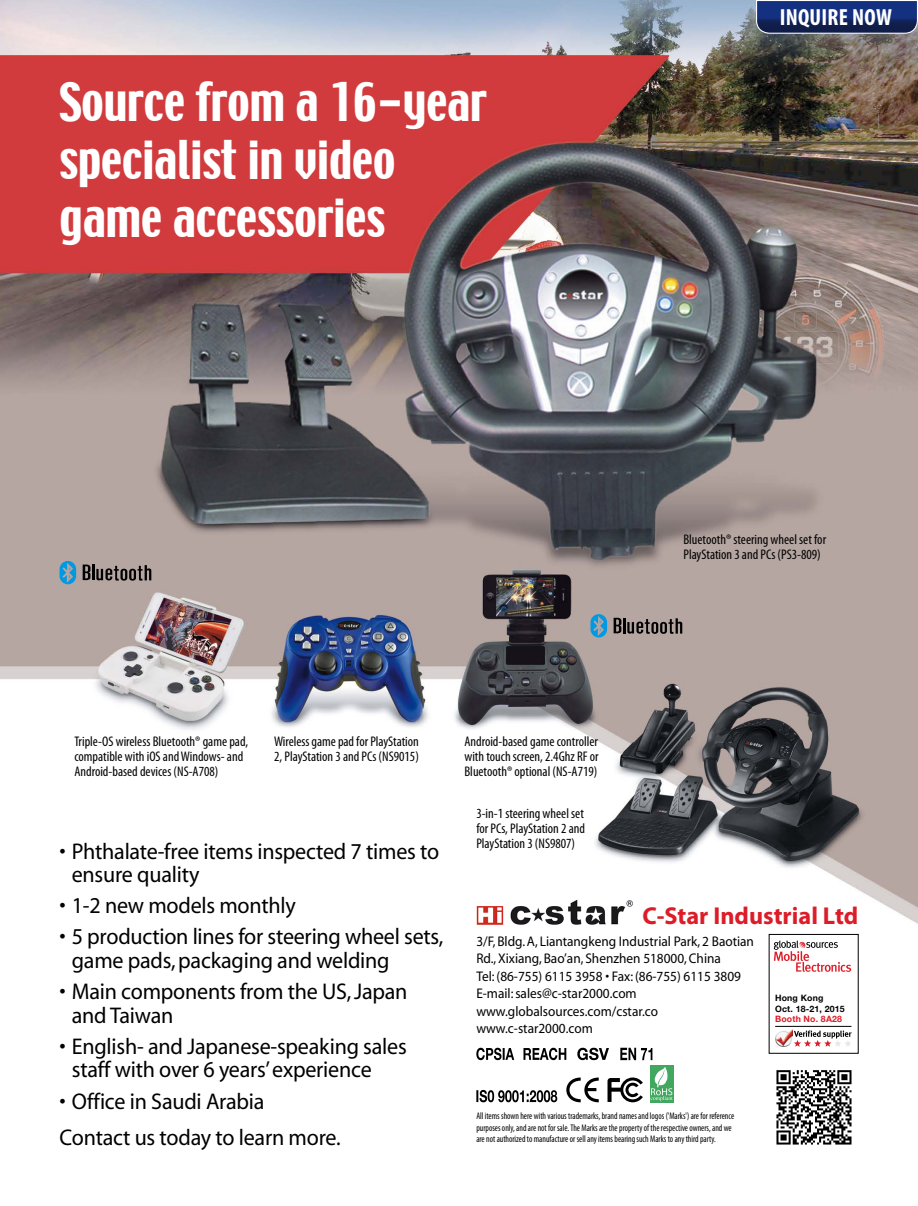
<style>
.page{position:relative;width:918px;height:1206px;background:#fff}
.page>*{position:absolute;margin:0;border:0;box-sizing:border-box;transform-origin:0 0}
.t1{font:47.25px/57.8px "Techno";color:#fff}
.t2{font:700 24.5px "Myriad Pro";color:#dc1d28}
.t3{font:700 condensed 23.45px "Myriad Pro";letter-spacing:.01em;color:#fff}
.t4{font:22.75px/23.6px "Myriad";letter-spacing:-.01em;color:#000}
.t5{font:condensed 14px/14.9px "Myriad Pro";color:#000}
.t6{font:14px/17.5px "Myriad";color:#000;scale:.95 1}
.t7{font:condensed 9.62px/11.5px "Myriad Pro";color:#000;scale:.91 1}
.t8{font:700 8.75px/10.5px "Helvetica Neue";letter-spacing:.02em;color:#000}
.t9{font:700 8.75px "Helvetica Neue";letter-spacing:.02em;color:#dc1d28}
</style>
<div class="page">
<img style="left:0;top:0;width:918px;height:1103px">
<svg style="left:60px;top:561px;width:16px;height:23px"></svg>
<svg style="left:83px;top:564px;width:68px;height:16px"></svg>
<svg style="left:590px;top:614px;width:17px;height:23px"></svg>
<svg style="left:613px;top:617px;width:69px;height:17px"></svg>
<div style="left:767px;top:1060px;width:94px;height:94px;background:#fff"></div>
<img style="left:776px;top:1070px;width:76px;height:75px">
<svg style="left:476px;top:1089px;width:81px;height:13px"></svg>
<div style="left:650px;top:1065px;width:23px;height:37px;background:#42a85f"></div>
<svg style="left:650px;top:1067px;width:23px;height:34px"></svg>
<svg style="left:566px;top:1077px;width:33px;height:25px"></svg>
<svg style="left:607px;top:1077px;width:36px;height:25px"></svg>
<svg style="left:476px;top:1047px;width:38px;height:13px"></svg>
<svg style="left:523px;top:1047px;width:43px;height:13px"></svg>
<svg style="left:577px;top:1047px;width:32px;height:13px"></svg>
<svg style="left:620px;top:1047px;width:32px;height:13px"></svg>
<img style="left:507px;top:899px;width:126px;height:29px">
<img style="left:476px;top:899px;width:31px;height:26px">
<div style="left:769px;top:934px;width:89px;height:119px;background:#fff"></div>
<hr style="left:775px;top:1026px;width:76px;height:1px;background:#000">
<img style="left:775px;top:1029px;width:17px;height:17px">
<svg style="left:794px;top:1030px;width:57px;height:16px"></svg>
<svg style="left:774px;top:940px;width:77px;height:31px"></svg>
<svg style="left:755px;top:0;width:163px;height:34px;background:#253a76"></svg>
<h1 class="t1" style="left:60px;top:76px;width:429px">Source from a 16-year specialist in video game accessories</h1>
<h3 class="t3" style="left:780px;top:2px;width:114px">INQUIRE NOW</h3>
<p class="t5" style="left:74px;top:733px;width:175px">Triple-OS wireless Bluetooth® game pad, compatible with iOS and Windows- and<br>Android-based devices (NS-A708)</p>
<p class="t5" style="left:274px;top:733px;width:146px">Wireless game pad for PlayStation<br>2, PlayStation 3 and PCs (NS9015)</p>
<p class="t5" style="left:464px;top:733px;width:136px;text-align:justify">Android-based game controller with touch screen, 2.4Ghz RF or Bluetooth® optional (NS-A719)</p>
<p class="t5" style="left:683px;top:531px;width:144px">Bluetooth® steering wheel set for<br>PlayStation 3 and PCs (PS3-809)</p>
<h3 class="t4" style="left:72px;top:840px;width:369px;text-indent:-12px">• Phthalate-free items inspected 7 times to ensure quality</h3>
<h3 class="t4" style="left:60px;top:894px;width:238px">• 1-2 new models monthly</h3>
<h3 class="t4" style="left:72px;top:925px;width:373px;text-indent:-12px">• 5 production lines for steering wheel sets, game pads,packaging and welding</h3>
<h3 class="t4" style="left:72px;top:980px;width:337px;text-indent:-12px">• Main components from the US,Japan and Taiwan</h3>
<h3 class="t4" style="left:72px;top:1035px;width:336px;text-indent:-12px">• English- and Japanese-speaking sales staff with over 6 years’experience</h3>
<h3 class="t4" style="left:60px;top:1083px;width:283px;line-height:36.1px">• Office in Saudi Arabia<br>Contact us today to learn more.</h3>
<p class="t5" style="left:476px;top:806px;width:110px;text-align:justify">3-in-1 steering wheel set for PCs, PlayStation 2 and PlayStation 3 (NS9807)</p>
<h2 class="t2" style="left:642px;top:900px;width:218px">C-Star Industrial Ltd</h2>
<p class="t6" style="left:476px;top:933px;width:294px">3/F, Bldg.A, Liantangkeng Industrial Park, 2 Baotian Rd., Xixiang, Bao’an, Shenzhen 518000,China<br>Tel: (86-755) 6115 3958 • Fax: (86-755) 6115 3809<br>E-mail:sales@c-star2000.com www.globalsources.com/cstar.co www.c-star2000.com</p>
<p class="t8" style="left:775px;top:992px;width:71px">Hong Kong<br>Oct. 18-21, 2015</p>
<p class="t9" style="left:775px;top:1011px;width:68px">Booth No. 8A28</p>
<p class="t7" style="left:476px;top:1109px;width:285px">All items shown here with various trademarks, brand names and logos ('Marks') are for reference purposes only, and are not for sale. The Marks are the property of the respective owners, and we are not authorized to manufacture or sell any items bearing such Marks to any third party.</p>
</div>
